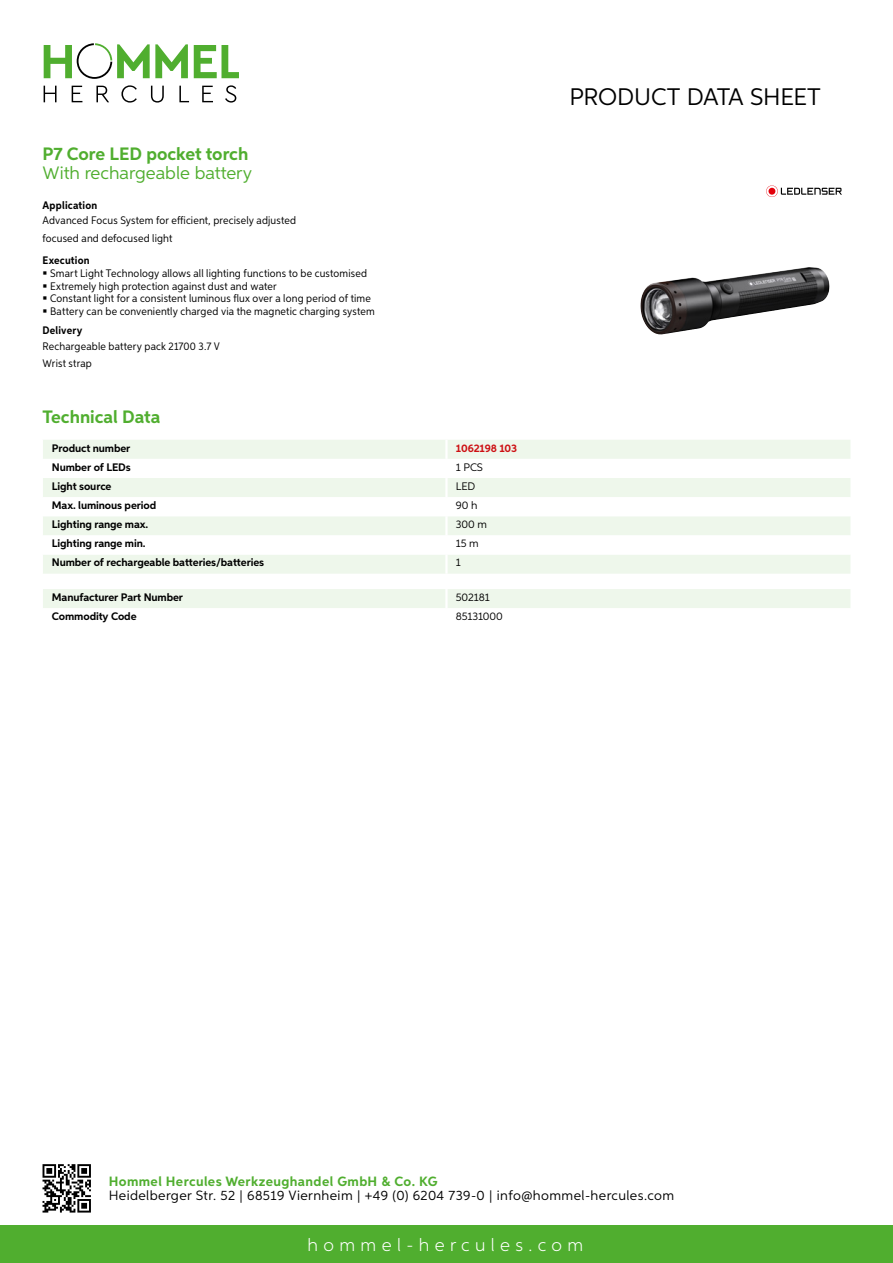
<style>
.page{position:relative;width:893px;height:1263px;background:#fff}
.page>*{position:absolute;margin:0;border:0;box-sizing:border-box;transform-origin:0 0}
.t1{font:24px "Aspira";letter-spacing:-.01em;color:#000}
.t2{font:700 18px "Aspira";color:#50ae2f}
.t3{font:18px "Aspira";color:#50ae2f}
.t4{font:300 18px "Aspira";letter-spacing:.3em;color:#fff}
.t5{font:13.5px "Aspira";letter-spacing:.03em;color:#000}
.t6{font:700 13.5px "Aspira";letter-spacing:.03em;color:#50ae2f}
.t7{font:10.95px/12.8px "Aspira Nar";letter-spacing:.015em;color:#000}
.t8{font:700 10.95px "Aspira";letter-spacing:-.01em;color:#000}
.t9{font:10.95px "Aspira";letter-spacing:-.01em;color:#000}
.t10{font:700 10.95px "Aspira Nar";letter-spacing:.015em;color:#000}
.t11{font:700 10.95px "Aspira";letter-spacing:-.01em;color:#cd1013}
</style>
<div class="page">
<div style="left:0;top:1226px;width:893px;height:37px;background:#50ae2f"></div>
<svg style="left:43px;top:1164px;width:48px;height:48px"></svg>
<svg style="left:194px;top:45px;width:45px;height:33px"></svg>
<svg style="left:44px;top:43px;width:144px;height:36px"></svg>
<svg style="left:44px;top:86px;width:13px;height:16px"></svg>
<svg style="left:72px;top:86px;width:10px;height:16px"></svg>
<svg style="left:96px;top:86px;width:13px;height:16px"></svg>
<svg style="left:121px;top:85px;width:16px;height:18px"></svg>
<svg style="left:151px;top:86px;width:13px;height:17px"></svg>
<svg style="left:179px;top:86px;width:10px;height:16px"></svg>
<svg style="left:202px;top:86px;width:11px;height:16px"></svg>
<svg style="left:225px;top:85px;width:11px;height:18px"></svg>
<div style="left:43px;top:440px;width:807px;height:134px;background:#eef7eb"></div>
<svg style="left:43px;top:459px;width:807px;height:95px"></svg>
<hr style="left:445px;top:440px;width:3px;height:19px;background:#fff">
<hr style="left:445px;top:459px;width:3px;height:19px;background:#fff">
<hr style="left:445px;top:478px;width:3px;height:19px;background:#fff">
<hr style="left:445px;top:497px;width:3px;height:19px;background:#fff">
<hr style="left:445px;top:516px;width:3px;height:19px;background:#fff">
<hr style="left:445px;top:535px;width:3px;height:19px;background:#fff">
<hr style="left:445px;top:554px;width:3px;height:20px;background:#fff">
<div style="left:43px;top:589px;width:807px;height:19px;background:#eef7eb"></div>
<img style="left:655px;top:267px;width:153px;height:16px">
<svg style="left:766px;top:185px;width:76px;height:12px"></svg>
<h2 class="t2" style="left:43px;top:142px;width:207px">P7 Core LED pocket torch</h2>
<h2 class="t3" style="left:43px;top:162px;width:211px">With rechargeable battery</h2>
<p class="t10" style="left:43px;top:199px;width:56px">Application</p>
<p class="t7" style="left:43px;top:212px;width:255px;line-height:17.5px">Advanced Focus System for efficient, precisely adjusted focused and defocused light</p>
<p class="t10" style="left:43px;top:254px;width:49px">Execution</p>
<p class="t7" style="left:50px;top:267px;width:326px">Smart Light Technology allows all lighting functions to be customised Extremely high protection against dust and water<br>Constant light for a consistent luminous flux over a long period of time Battery can be conveniently charged via the magnetic charging system</p>
<p class="t10" style="left:43px;top:324px;width:41px">Delivery</p>
<p class="t7" style="left:43px;top:337px;width:179px;line-height:17.5px">Rechargeable battery pack 21700 3.7 V<br>Wrist strap</p>
<h2 class="t2" style="left:43px;top:406px;width:120px">Technical Data</h2>
<p class="t8" style="left:52px;top:441px;width:80px">Product number</p>
<p class="t11" style="left:456px;top:441px;width:63px">1062198 103</p>
<p class="t8" style="left:52px;top:460px;width:80px">Number of LEDs</p>
<p class="t9" style="left:456px;top:460px;width:29px">1 PCS</p>
<p class="t8" style="left:52px;top:479px;width:61px">Light source</p>
<p class="t9" style="left:456px;top:479px;width:13px">LED</p>
<p class="t8" style="left:52px;top:499px;width:106px">Max. luminous period</p>
<p class="t9" style="left:456px;top:499px;width:23px">90 h</p>
<p class="t8" style="left:52px;top:518px;width:98px">Lighting range max.</p>
<p class="t9" style="left:456px;top:518px;width:33px">300 m</p>
<p class="t8" style="left:52px;top:537px;width:95px">Lighting range min.</p>
<p class="t9" style="left:456px;top:537px;width:24px">15 m</p>
<p class="t8" style="left:52px;top:556px;width:214px">Number of rechargeable batteries/batteries</p>
<p class="t9" style="left:456px;top:556px;width:7px">1</p>
<p class="t8" style="left:52px;top:590px;width:133px">Manufacturer Part Number</p>
<p class="t9" style="left:456px;top:590px;width:35px">502181</p>
<p class="t8" style="left:52px;top:610px;width:86px">Commodity Code</p>
<p class="t9" style="left:456px;top:610px;width:48px">85131000</p>
<h1 class="t1" style="left:569px;top:82px;width:253px">Product data sh eet</h1>
<p class="t6" style="left:109px;top:1172px;width:330px">Hommel Hercules Werkzeughandel GmbH &amp; Co. KG</p>
<p class="t5" style="left:109px;top:1187px;width:567px">Heidelberger Str. 52 | 68519 Viernheim | +49 (0) 6204 739-0 | info@hommel-hercules.com</p>
<h2 class="t4" style="left:307px;top:1234px;width:277px">hommel-hercules.com</h2>
</div>
